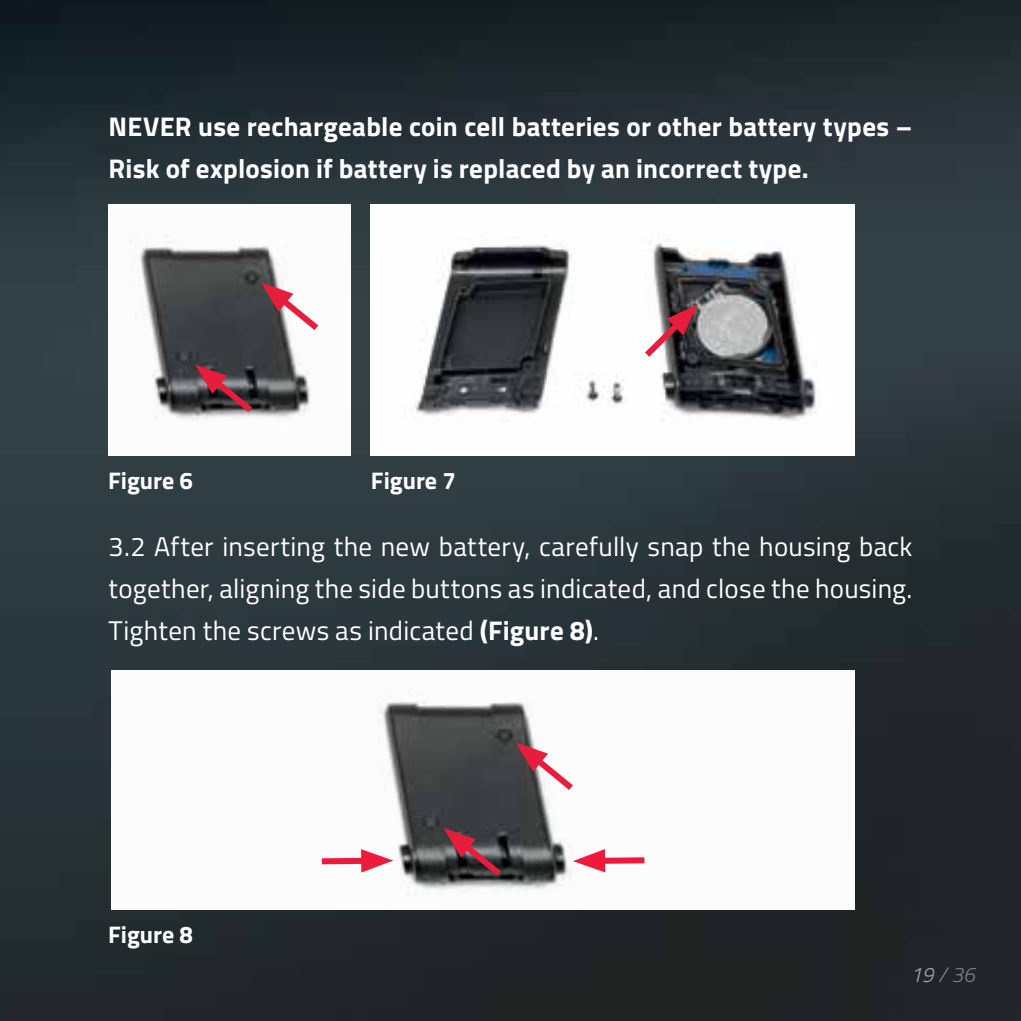
<style>
.page{position:relative;width:1021px;height:1021px;background:#fff}
.page>*{position:absolute;margin:0;border:0;box-sizing:border-box;transform-origin:0 0}
.t1{font:27px/42px "Titillium Web";letter-spacing:.01em;color:#fff;text-align:justify}
.t2{font:700 27px/42px "Titillium Web";letter-spacing:.01em;color:#fff}
.t3{font:700 24px "Titillium Web";color:#fff}
.t4{font:italic 300 21px "Titillium Web";color:#808285}
.s1{font-weight:700}
.s2{color:#a7a9ac}
</style>
<div class="page">
<img style="left:0;top:0;width:1020px;height:1020px">
<img style="left:108px;top:204px;width:242px;height:252px">
<img style="left:371px;top:204px;width:483px;height:252px">
<svg style="left:195px;top:364px;width:64px;height:54px;background:#6d4b53"></svg>
<svg style="left:261px;top:282px;width:64px;height:54px"></svg>
<svg style="left:638px;top:304px;width:60px;height:59px"></svg>
<img style="left:111px;top:670px;width:743px;height:239px">
<div style="left:322px;top:857px;width:50px;height:7px;background:#ed1a3b"></div>
<svg style="left:361px;top:849px;width:32px;height:23px"></svg>
<div style="left:593px;top:857px;width:51px;height:6px;background:#ed1a3b"></div>
<svg style="left:573px;top:849px;width:32px;height:23px"></svg>
<svg style="left:443px;top:828px;width:64px;height:53px;background:#5b383f"></svg>
<svg style="left:515px;top:742px;width:64px;height:54px"></svg>
<p class="t2" style="left:108px;top:104px;width:805px">NEVER use rechargeable coin cell batteries or other battery types –<br>Risk of explosion if battery is replaced by an incorrect type.</p>
<p class="t3" style="left:108px;top:462px;width:86px">Figure 6</p>
<p class="t3" style="left:371px;top:462px;width:86px">Figure 7</p>
<p class="t1" style="left:108px;top:524px;width:805px">3.2 After inserting the new battery, carefully snap the housing back together, aligning the side buttons as indicated, and close the housing.<br>Tighten the screws as indicated <span class="s1">(Figure 8)</span>.</p>
<p class="t3" style="left:108px;top:916px;width:86px">Figure 8</p>
<p class="t4" style="left:910px;top:959px;width:66px"><span class="s2">19</span> / 36</p>
</div>
